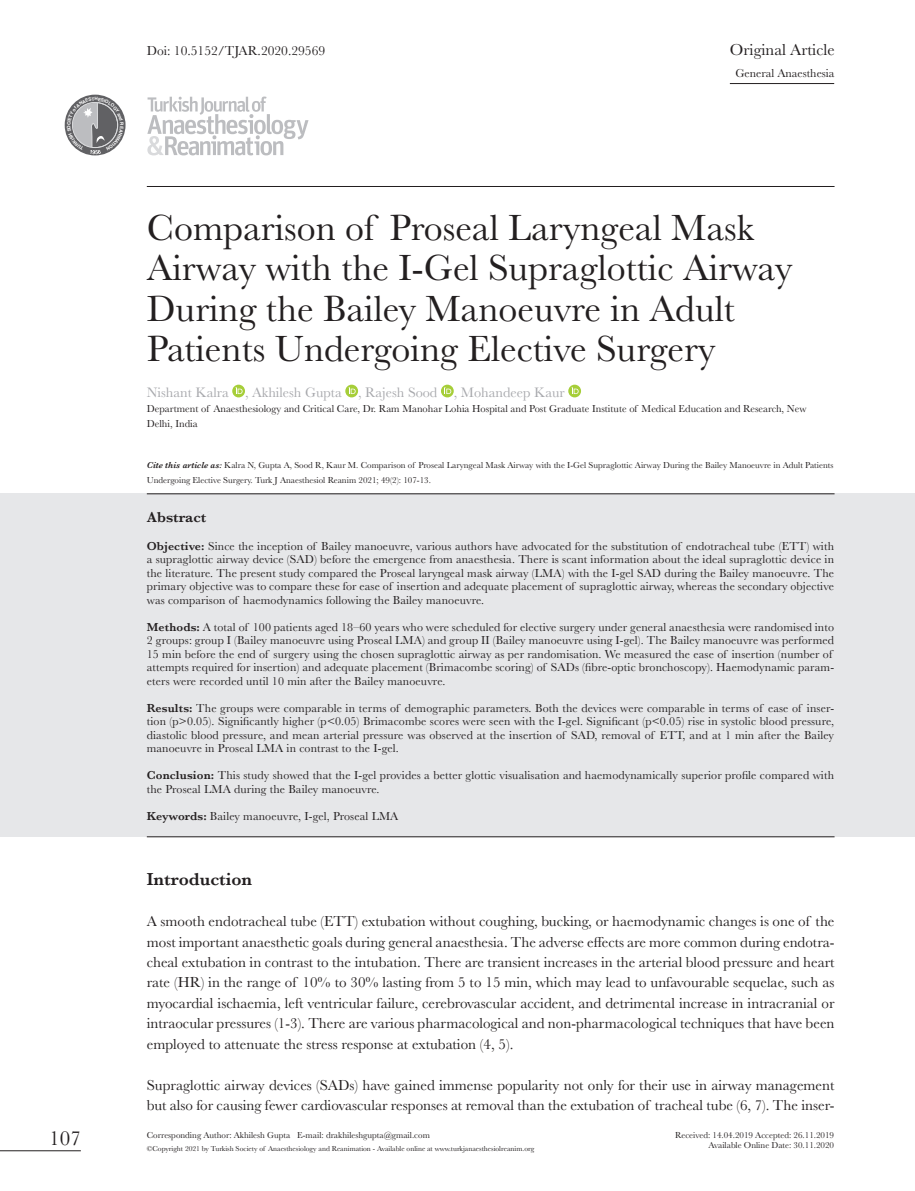
<style>
.page{position:relative;width:915px;height:1191px;background:#fff}
.page>*{position:absolute;margin:0;border:0;box-sizing:border-box;transform-origin:0 0}
.t1{font:37.8px/40.5px "Baskerville";color:#231f20}
.t2{font:21px "Baskerville";color:#231f20}
.t3{font:600 18px "Baskerville";color:#231f20}
.t4{font:16.5px "Baskerville";color:#231f20}
.t5{font:15px/20.4px "Baskerville";color:#231f20;text-align:justify}
.t6{font:600 15px "Baskerville";color:#231f20}
.t7{font:14.25px "Baskerville";color:#a8a9ad}
.t8{font:13.5px "Baskerville";color:#231f20}
.t9{font:12px/13.5px "Baskerville";letter-spacing:.01em;color:#231f20;text-align:justify}
.t10{font:10.5px/15px "Baskerville";color:#231f20}
.t11{font:9px/15px "Baskerville";color:#231f20}
.t12{font:7.5px "Baskerville";color:#231f20}
.s1{font-weight:600;font-style:italic}
.s2{font-weight:600}
</style>
<div class="page">
<svg style="left:147px;top:97px;width:161px;height:58px"></svg>
<svg style="left:232px;top:385px;width:13px;height:12px"></svg>
<svg style="left:235px;top:387px;width:7px;height:7px"></svg>
<svg style="left:345px;top:385px;width:13px;height:12px"></svg>
<svg style="left:348px;top:387px;width:7px;height:7px"></svg>
<div style="left:441px;top:385px;width:12px;height:12px;background:#a6ce39;border-radius:50%"></div>
<svg style="left:444px;top:387px;width:7px;height:7px"></svg>
<svg style="left:568px;top:385px;width:13px;height:12px"></svg>
<svg style="left:571px;top:387px;width:7px;height:7px"></svg>
<hr style="left:147px;top:186px;width:687px;height:1px;background:#231f20">
<div style="left:0;top:493px;width:914px;height:344px;background:#e6e7e9"></div>
<hr style="left:147px;top:493px;width:687px;height:1px;background:#231f20">
<hr style="left:147px;top:836px;width:687px;height:1px;background:#231f20">
<hr style="left:0;top:1150px;width:81px;height:1px;background:#231f20">
<hr style="left:729px;top:83px;width:104px;height:1px;background:#231f20">
<svg style="left:65px;top:97px;width:58px;height:57px"></svg>
<p class="t2" style="left:49px;top:1124px;width:33px">107</p>
<p class="t8" style="left:147px;top:42px;width:180px">Doi: 10.5152/TJAR.2020.29569</p>
<p class="t4" style="left:729px;top:39px;width:106px">Original Article</p>
<p class="t9" style="left:735px;top:66px;width:101px">General Anaesthesia</p>
<p class="t1" style="left:147px;top:208px;width:646px">Comparison of Proseal Laryngeal Mask Airway with the I-Gel Supraglottic Airway During the Bailey Manoeuvre in Adult Patients Undergoing Elective Surgery</p>
<p class="t7" style="left:147px;top:384px;width:419px">Nishant Kalra , Akhilesh Gupta , Rajesh Sood , Mohandeep Kaur</p>
<p class="t10" style="left:147px;top:402px;width:661px">Department of Anaesthesiology and Critical Care, Dr. Ram Manohar Lohia Hospital and Post Graduate Institute of Medical Education and Research, New<br>Delhi, India</p>
<p class="t11" style="left:147px;top:457px;width:688px"><span class="s1">Cite this article as:</span> Kalra N, Gupta A, Sood R, Kaur M. Comparison of Proseal Laryngeal Mask Airway with the I-Gel Supraglottic Airway During the Bailey Manoeuvre in Adult Patients<br>Undergoing Elective Surgery. Turk J Anaesthesiol Reanim 2021; 49(2): 107-13.</p>
<p class="t6" style="left:147px;top:506px;width:61px">Abstract</p>
<p class="t9" style="left:147px;top:539px;width:688px"><span class="s2">Objective:</span> Since the inception of Bailey manoeuvre, various authors have advocated for the substitution of endotracheal tube (ETT) with a supraglottic airway device (SAD) before the emergence from anaesthesia. There is scant information about the ideal supraglottic device in the literature. The present study compared the Proseal laryngeal mask airway (LMA) with the I-gel SAD during the Bailey manoeuvre. The primary objective was to compare these for ease of insertion and adequate placement of supraglottic airway, whereas the secondary objective was comparison of haemodynamics following the Bailey manoeuvre.</p>
<p class="t9" style="left:147px;top:620px;width:688px;text-align:left"><span class="s2">Methods:</span> A total of 100 patients aged 18–60 years who were scheduled for elective surgery under general anaesthesia were randomised into 2 groups: group I (Bailey manoeuvre using Proseal LMA) and group II (Bailey manoeuvre using I-gel). The Bailey manoeuvre was performed 15 min before the end of surgery using the chosen supraglottic airway as per randomisation. We measured the ease of insertion (number of attempts required for insertion) and adequate placement (Brimacombe scoring) of SADs (fibre-optic bronchoscopy). Haemodynamic param&shy;eters were recorded until 10 min after the Bailey manoeuvre.</p>
<p class="t9" style="left:147px;top:701px;width:688px"><span class="s2">Results:</span> The groups were comparable in terms of demographic parameters. Both the devices were comparable in terms of ease of inser&shy;tion (p&gt;0.05). Significantly higher (p&lt;0.05) Brimacombe scores were seen with the I-gel. Significant (p&lt;0.05) rise in systolic blood pressure, diastolic blood pressure, and mean arterial pressure was observed at the insertion of SAD, removal of ETT, and at 1 min after the Bailey manoeuvre in Proseal LMA in contrast to the I-gel.</p>
<p class="t9" style="left:147px;top:769px;width:688px"><span class="s2">Conclusion:</span> This study showed that the I-gel provides a better glottic visualisation and haemodynamically superior profile compared with the Proseal LMA during the Bailey manoeuvre.</p>
<p class="t9" style="left:147px;top:809px;width:253px"><span class="s2">Keywords:</span> Bailey manoeuvre, I-gel, Proseal LMA</p>
<p class="t3" style="left:147px;top:866px;width:107px">Introduction</p>
<p class="t5" style="left:147px;top:911px;width:689px">A smooth endotracheal tube (ETT) extubation without coughing, bucking, or haemodynamic changes is one of the most important anaesthetic goals during general anaesthesia. The adverse effects are more common during endotra&shy;cheal extubation in contrast to the intubation. There are transient increases in the arterial blood pressure and heart rate (HR) in the range of 10% to 30% lasting from 5 to 15 min, which may lead to unfavourable sequelae, such as myocardial ischaemia, left ventricular failure, cerebrovascular accident, and detrimental increase in intracranial or intraocular pressures (1-3). There are various pharmacological and non-pharmacological techniques that have been employed to attenuate the stress response at extubation (4, 5).</p>
<p class="t5" style="left:147px;top:1074px;width:689px">Supraglottic airway devices (SADs) have gained immense popularity not only for their use in airway management but also for causing fewer cardiovascular responses at removal than the extubation of tracheal tube (6, 7). The inser-</p>
<p class="t11" style="left:147px;top:1127px;width:284px">Corresponding Author: Akhilesh Gupta E-mail: drakhileshgupta@gmail.com</p>
<p class="t12" style="left:147px;top:1143px;width:389px">©Copyright 2021 by Turkish Society of Anaesthesiology and Reanimation - Available online at www.turkjanaesthesiolreanim.org</p>
<p class="t11" style="left:675px;top:1127px;width:160px">Received: 14.04.2019 Accepted: 26.11.2019</p>
<p class="t11" style="left:708px;top:1138px;width:127px">Available Online Date: 30.11.2020</p>
</div>
